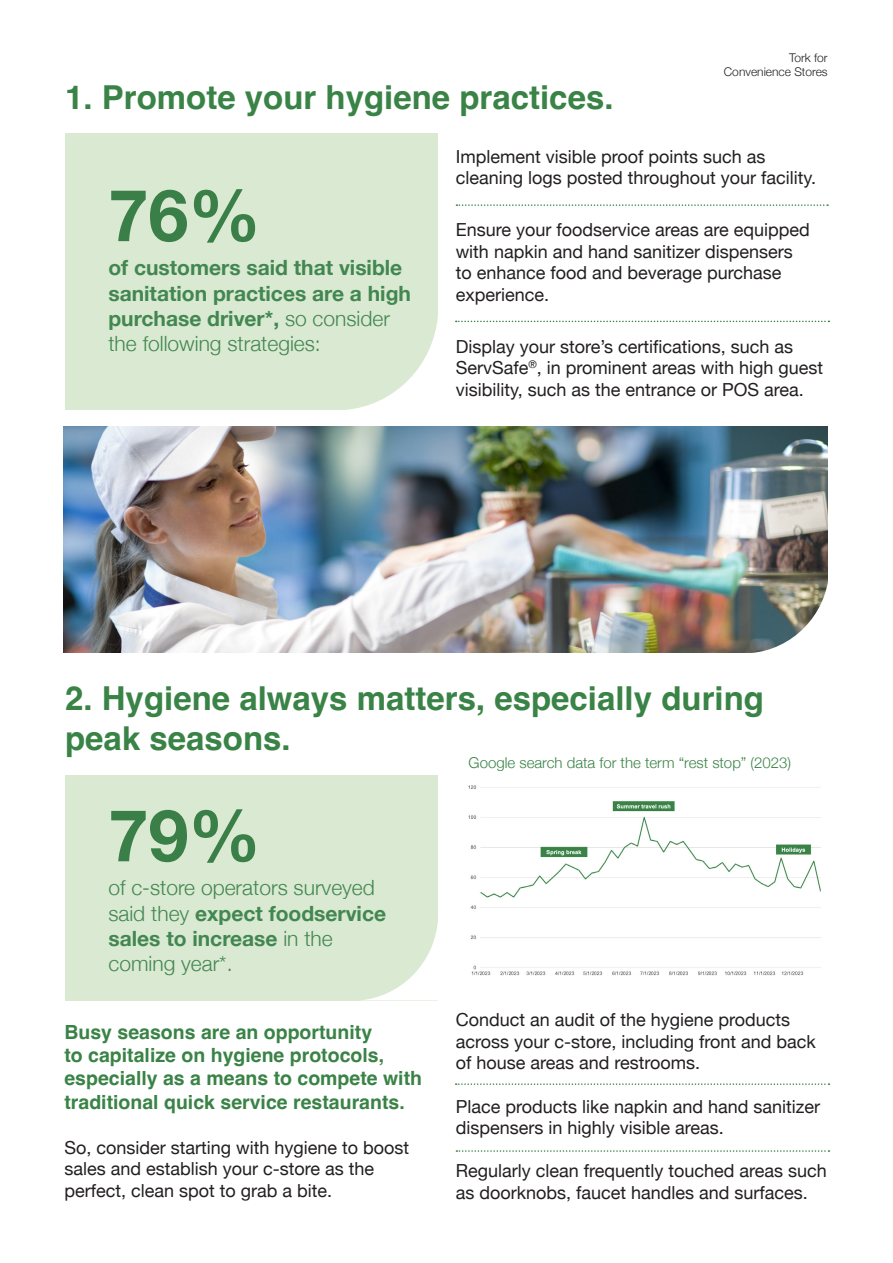
<style>
.page{position:relative;width:893px;height:1263px;background:#fff}
.page>*{position:absolute;margin:0;border:0;box-sizing:border-box;transform-origin:0 0}
.Highlights{font:700 72px "Helvetica Neue";color:#3a7f47}
.t1{font:700 33px/39.6px "Helvetica";color:#3a8346}
.Body_9_5{font:700 21px/25.2px "Helvetica Neue";color:#428751}
.Body_9_5-2{font:300 21px/25.2px "Helvetica Neue";color:#428751}
.t2{font:700 19.5px/23.4px "Helvetica";color:#3a8346}
.body_list{font:18px/21.6px "Helvetica Neue";color:#231f20}
.t3{font:300 15px "Helvetica Neue";color:#3a8346}
.t4{font:300 12px/14.4px "Helvetica Neue";color:#231f20;text-align:right}
.s1{font-weight:300}
.s2{font-weight:700}
</style>
<div class="page">
<div style="left:65px;top:134px;width:373px;height:276px;background:#dae9d2"></div>
<div style="left:65px;top:775px;width:373px;height:225px;background:#dae9d2"></div>
<img style="left:468px;top:785px;width:353px;height:191px">
<svg style="left:456px;top:1083px;width:373px;height:2px"></svg>
<svg style="left:456px;top:1150px;width:373px;height:2px"></svg>
<svg style="left:456px;top:204px;width:372px;height:2px"></svg>
<svg style="left:456px;top:321px;width:373px;height:1px"></svg>
<img style="left:64px;top:427px;width:764px;height:226px">
<svg style="left:347px;top:317px;width:91px;height:93px"></svg>
<svg style="left:365px;top:923px;width:73px;height:77px"></svg>
<svg style="left:750px;top:572px;width:78px;height:81px"></svg>
<p class="t1" style="left:65px;top:82px;width:550px">1. Promote your hygiene practices.</p>
<p class="t4" style="left:724px;top:50px;width:105px">Tork for<br>Convenience Stores</p>
<p class="Highlights" style="left:108px;top:159px;width:154px">76%</p>
<p class="Body_9_5" style="left:108px;top:256px;width:304px">of customers said that visible sanitation practices are a high purchase driver*, <span class="s1">so consider the following strategies:</span></p>
<p class="body_list" style="left:456px;top:147px;width:362px">Implement visible proof points such as cleaning logs posted throughout your facility.</p>
<p class="body_list" style="left:456px;top:220px;width:356px">Ensure your foodservice areas are equipped with napkin and hand sanitizer dispensers to enhance food and beverage purchase experience.</p>
<p class="body_list" style="left:456px;top:336px;width:369px">Display your store’s certifications, such as<br>ServSafe<sup>®</sup>, in prominent areas with high guest visibility, such as the entrance or POS area.</p>
<p class="t1" style="left:65px;top:682px;width:700px">2. Hygiene always matters, especially during peak seasons.</p>
<p class="t3" style="left:469px;top:751px;width:324px">Google search data for the term “rest stop” (2023)</p>
<p class="Highlights" style="left:108px;top:779px;width:154px">79%</p>
<p class="Body_9_5-2" style="left:108px;top:874px;width:279px">of c-store operators surveyed said they <span class="s2">expect foodservice sales to increase</span> in the coming year*.</p>
<p class="t2" style="left:64px;top:1022px;width:359px">Busy seasons are an opportunity<br>to capitalize on hygiene protocols, especially as a means to compete with traditional quick service restaurants.</p>
<p class="body_list" style="left:64px;top:1137px;width:346px">So, consider starting with hygiene to boost sales and establish your c-store as the perfect, clean spot to grab a bite.</p>
<p class="body_list" style="left:456px;top:1010px;width:362px">Conduct an audit of the hygiene products across your c-store, including front and back of house areas and restrooms.</p>
<p class="body_list" style="left:456px;top:1096px;width:366px">Place products like napkin and hand sanitizer dispensers in highly visible areas.</p>
<p class="body_list" style="left:456px;top:1161px;width:373px">Regularly clean frequently touched areas such as doorknobs, faucet handles and surfaces.</p>
</div>
